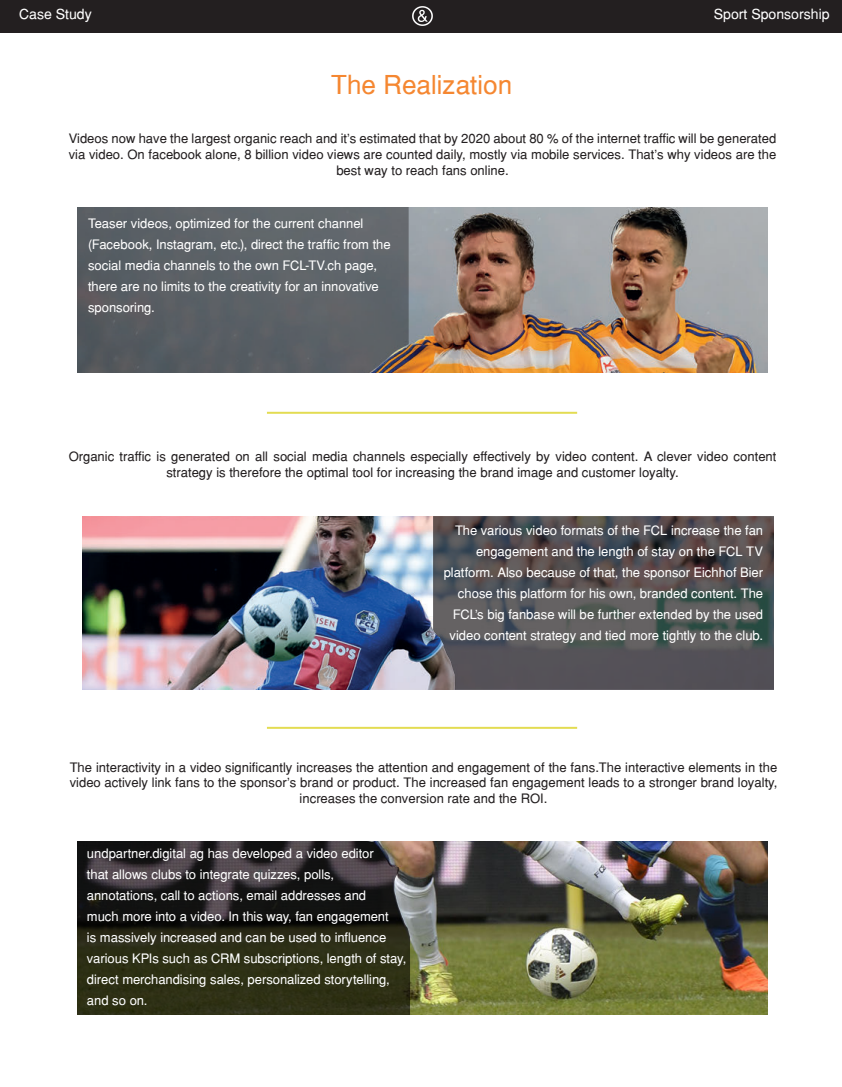
<style>
.page{position:relative;width:842px;height:1087px;background:#fff}
.page>*{position:absolute;margin:0;border:0;box-sizing:border-box;transform-origin:0 0}
.t1{font:26px "Helvetica";color:#f58731}
.t2{font:14px "Helvetica";color:#fff}
.t3{font:13px/21px "Helvetica";letter-spacing:-.005em;color:#fff}
.t4{font:13px/15.6px "Helvetica";color:#231f20;text-align:center}
</style>
<div class="page">
<hr style="left:267px;top:412px;width:310px;height:2px;background:#e3dc52">
<hr style="left:267px;top:727px;width:310px;height:2px;background:#e3dc52">
<div style="left:0;top:0;width:842px;height:32px;background:#231f20"></div>
<img style="left:409px;top:207px;width:359px;height:165px">
<svg style="left:78px;top:207px;width:331px;height:165px;background:#5b6065"></svg>
<img style="left:410px;top:841px;width:358px;height:173px">
<svg style="left:78px;top:841px;width:332px;height:173px;background:#2b2b1f"></svg>
<img style="left:83px;top:516px;width:350px;height:173px">
<svg style="left:433px;top:516px;width:340px;height:173px;background:#535255"></svg>
<img style="left:413px;top:6px;width:19px;height:20px">
<p class="t2" style="left:19px;top:9px;width:74px">Case Study</p>
<p class="t2" style="left:714px;top:9px;width:117px">Sport Sponsorship</p>
<h1 class="t1" style="left:331px;top:75px;width:183px">The Realization</h1>
<p class="t4" style="left:69px;top:132px;width:709px">Videos now have the largest organic reach and it's estimated that by 2020 about 80 % of the internet traffic will be generated via video. On facebook alone, 8 billion video views are counted daily, mostly via mobile services. That's why videos are the best way to reach fans online.</p>
<p class="t3" style="left:88px;top:214px;width:304px">Teaser videos, optimized for the current channel (Facebook, Instagram, etc.), direct the traffic from the social media channels to the own FCL-TV.ch page, there are no limits to the creativity for an innovative sponsoring.</p>
<p class="t4" style="left:69px;top:450px;width:709px">Organic traffic is generated on all social media channels especially effectively by video content. A clever video content strategy is therefore the optimal tool for increasing the brand image and customer loyalty.</p>
<p class="t3" style="left:444px;top:521px;width:321px;text-align:right">The various video formats of the FCL increase the fan engagement and the length of stay on the FCL TV platform. Also because of that, the sponsor Eichhof Bier chose this platform for his own, branded content. The FCL's big fanbase will be further extended by the used video content strategy and tied more tightly to the club.</p>
<p class="t4" style="left:70px;top:760px;width:709px">The interactivity in a video significantly increases the attention and engagement of the fans.The interactive elements in the video actively link fans to the sponsor's brand or product. The increased fan engagement leads to a stronger brand loyalty, increases the conversion rate and the ROI.</p>
<p class="t3" style="left:87px;top:844px;width:321px">undpartner.digital ag has developed a video editor<br>that allows clubs to integrate quizzes, polls, annotations, call to actions, email addresses and<br>much more into a video. In this way, fan engagement<br>is massively increased and can be used to influence various KPIs such as CRM subscriptions, length of stay, direct merchandising sales, personalized storytelling, and so on.</p>
</div>
